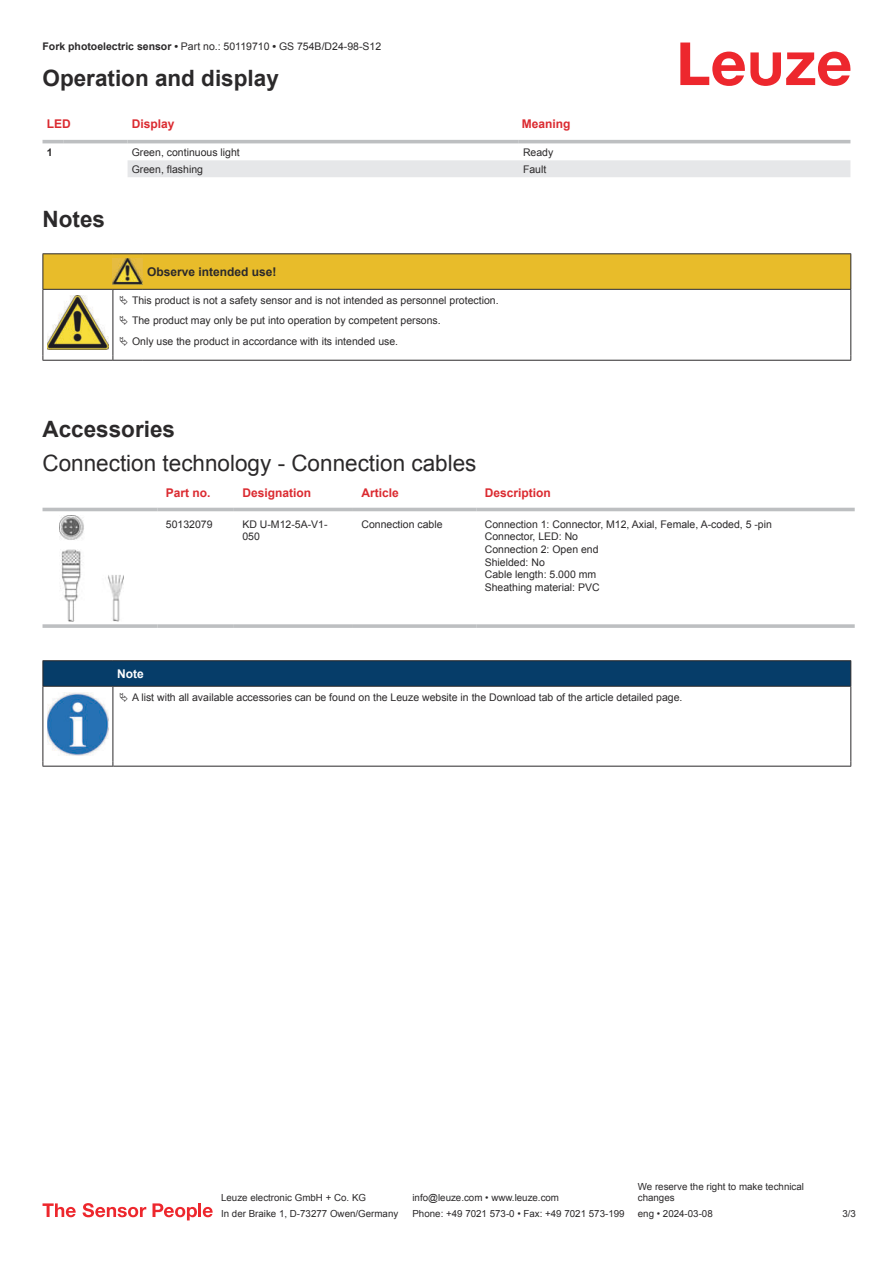
<style>
.page{position:relative;width:893px;height:1263px;background:#fff}
.page>*{position:absolute;margin:0;border:0;box-sizing:border-box;transform-origin:0 0}
.t1{font:22.5px "Arial";color:#2b292a}
.t2{font:700 22.5px "Arial";color:#2b292a}
.t3{font:700 12px "Arial";color:#db2a30}
.t4{font:700 12px "Arial";color:#2b292a}
.t5{font:700 12px "Arial";color:#fff}
.t6{font:10.5px/12.6px "Arial";color:#2b292a}
.t7{font:700 10.5px "Arial";color:#2b292a}
.t8{font:9.75px/11.7px "Arial";color:#2b292a}
.s1{font-weight:700}
</style>
<div class="page">
<svg style="left:680px;top:43px;width:170px;height:43px"></svg>
<svg style="left:43px;top:143px;width:807px;height:34px"></svg>
<div style="left:128px;top:160px;width:722px;height:17px;background:#e6e7e9"></div>
<hr style="left:43px;top:140px;width:21px;height:3px;background:#bdbfc1">
<hr style="left:64px;top:140px;width:64px;height:3px;background:#bdbfc1">
<hr style="left:128px;top:140px;width:391px;height:3px;background:#bdbfc1">
<hr style="left:519px;top:140px;width:331px;height:3px;background:#bdbfc1">
<div style="left:43px;top:507px;width:812px;height:5px;background:#eceded"></div>
<hr style="left:43px;top:508px;width:114px;height:3px;background:#bdbfc1">
<hr style="left:157px;top:508px;width:77px;height:3px;background:#bdbfc1">
<hr style="left:234px;top:508px;width:119px;height:3px;background:#bdbfc1">
<hr style="left:353px;top:508px;width:123px;height:3px;background:#bdbfc1">
<hr style="left:476px;top:508px;width:379px;height:3px;background:#bdbfc1">
<svg style="left:43px;top:624px;width:114px;height:4px"></svg>
<svg style="left:157px;top:624px;width:77px;height:4px"></svg>
<svg style="left:234px;top:624px;width:119px;height:4px"></svg>
<svg style="left:353px;top:624px;width:123px;height:4px"></svg>
<svg style="left:476px;top:624px;width:379px;height:4px;background:#c3c5c7"></svg>
<img style="left:59px;top:515px;width:65px;height:107px">
<svg style="left:44px;top:687px;width:806px;height:79px"></svg>
<hr style="left:43px;top:660px;width:70px;height:1px;background:#2b292a">
<hr style="left:43px;top:686px;width:70px;height:1px;background:#2b292a">
<hr style="left:113px;top:660px;width:738px;height:1px;background:#2b292a">
<svg style="left:43px;top:661px;width:808px;height:25px;background:#063c67"></svg>
<hr style="left:113px;top:686px;width:738px;height:1px;background:#2b292a">
<hr style="left:43px;top:687px;width:1px;height:75px;background:#2b292a">
<hr style="left:113px;top:687px;width:1px;height:75px;background:#2b292a">
<hr style="left:850px;top:687px;width:1px;height:75px;background:#2b292a">
<hr style="left:43px;top:766px;width:70px;height:1px;background:#2b292a">
<hr style="left:113px;top:766px;width:738px;height:1px;background:#2b292a">
<img style="left:47px;top:693px;width:61px;height:62px">
<div style="left:115px;top:687px;width:734px;height:20px;background:#fff"></div>
<svg style="left:43px;top:1203px;width:33px;height:14px"></svg>
<svg style="left:83px;top:1203px;width:63px;height:14px"></svg>
<svg style="left:153px;top:1203px;width:44px;height:17px"></svg>
<hr style="left:198px;top:1203px;width:3px;height:14px;background:#ed272d">
<svg style="left:203px;top:1207px;width:10px;height:10px"></svg>
<hr style="left:43px;top:253px;width:70px;height:1px;background:#2b292a">
<hr style="left:113px;top:253px;width:30px;height:1px;background:#2b292a">
<hr style="left:143px;top:253px;width:708px;height:1px;background:#2b292a">
<hr style="left:43px;top:360px;width:70px;height:1px;background:#2b292a">
<hr style="left:113px;top:360px;width:30px;height:1px;background:#2b292a">
<hr style="left:143px;top:360px;width:708px;height:1px;background:#2b292a">
<svg style="left:43px;top:254px;width:808px;height:106px"></svg>
<p class="t6" style="left:43px;top:41px;width:340px"><span class="s1">Fork photoelectric sensor •</span> Part no.: 50119710 <span class="s1">•</span> GS 754B/D24-98-S12</p>
<h1 class="t2" style="left:43px;top:70px;width:238px">Operation and display</h1>
<p class="t3" style="left:47px;top:119px;width:25px">LED</p>
<p class="t3" style="left:132px;top:119px;width:44px">Display</p>
<p class="t3" style="left:522px;top:119px;width:50px">Meaning</p>
<p class="t7" style="left:47px;top:148px;width:7px">1</p>
<p class="t6" style="left:132px;top:147px;width:109px">Green, continuous light</p>
<p class="t6" style="left:523px;top:147px;width:32px">Ready</p>
<p class="t6" style="left:132px;top:163px;width:73px">Green, flashing</p>
<p class="t6" style="left:523px;top:163px;width:25px">Fault</p>
<h1 class="t2" style="left:43px;top:211px;width:64px">Notes</h1>
<p class="t4" style="left:147px;top:267px;width:131px">Observe intended use!</p>
<p class="t6" style="left:132px;top:291px;width:368px;line-height:20.2px">This product is not a safety sensor and is not intended as personnel protection.<br>The product may only be put into operation by competent persons.<br>Only use the product in accordance with its intended use.</p>
<h1 class="t2" style="left:43px;top:421px;width:134px">Accessories</h1>
<h1 class="t1" style="left:43px;top:454px;width:435px">Connection technology - Connection cables</h1>
<p class="t3" style="left:166px;top:488px;width:46px">Part no.</p>
<p class="t3" style="left:242px;top:488px;width:70px">Designation</p>
<p class="t3" style="left:361px;top:488px;width:39px">Article</p>
<p class="t3" style="left:485px;top:488px;width:68px">Description</p>
<p class="t6" style="left:166px;top:519px;width:48px">50132079</p>
<p class="t6" style="left:242px;top:519px;width:87px">KD U-M12-5A-V1-<br>050</p>
<p class="t6" style="left:361px;top:519px;width:83px">Connection cable</p>
<p class="t6" style="left:485px;top:519px;width:289px">Connection 1: Connector, M12, Axial, Female, A-coded, 5 -pin<br>Connector, LED: No<br>Connection 2: Open end<br>Shielded: No<br>Cable length: 5.000 mm<br>Sheathing material: PVC</p>
<p class="t5" style="left:117px;top:669px;width:28px">Note</p>
<p class="t6" style="left:132px;top:692px;width:552px">A list with all available accessories can be found on the Leuze website in the Download tab of the article detailed page.</p>
<p class="t8" style="left:221px;top:1193px;width:146px">Leuze electronic GmbH + Co. KG</p>
<p class="t8" style="left:412px;top:1193px;width:148px">info@leuze.com • www.leuze.com</p>
<p class="t8" style="left:638px;top:1181px;width:168px">We reserve the right to make technical changes</p>
<p class="t8" style="left:221px;top:1209px;width:179px">In der Braike 1, D-73277 Owen/Germany</p>
<p class="t8" style="left:412px;top:1209px;width:214px">Phone: +49 7021 573-0 • Fax: +49 7021 573-199</p>
<p class="t8" style="left:638px;top:1209px;width:76px">eng • 2024-03-08</p>
<p class="t8" style="left:842px;top:1209px;width:15px">3 /3</p>
</div>
